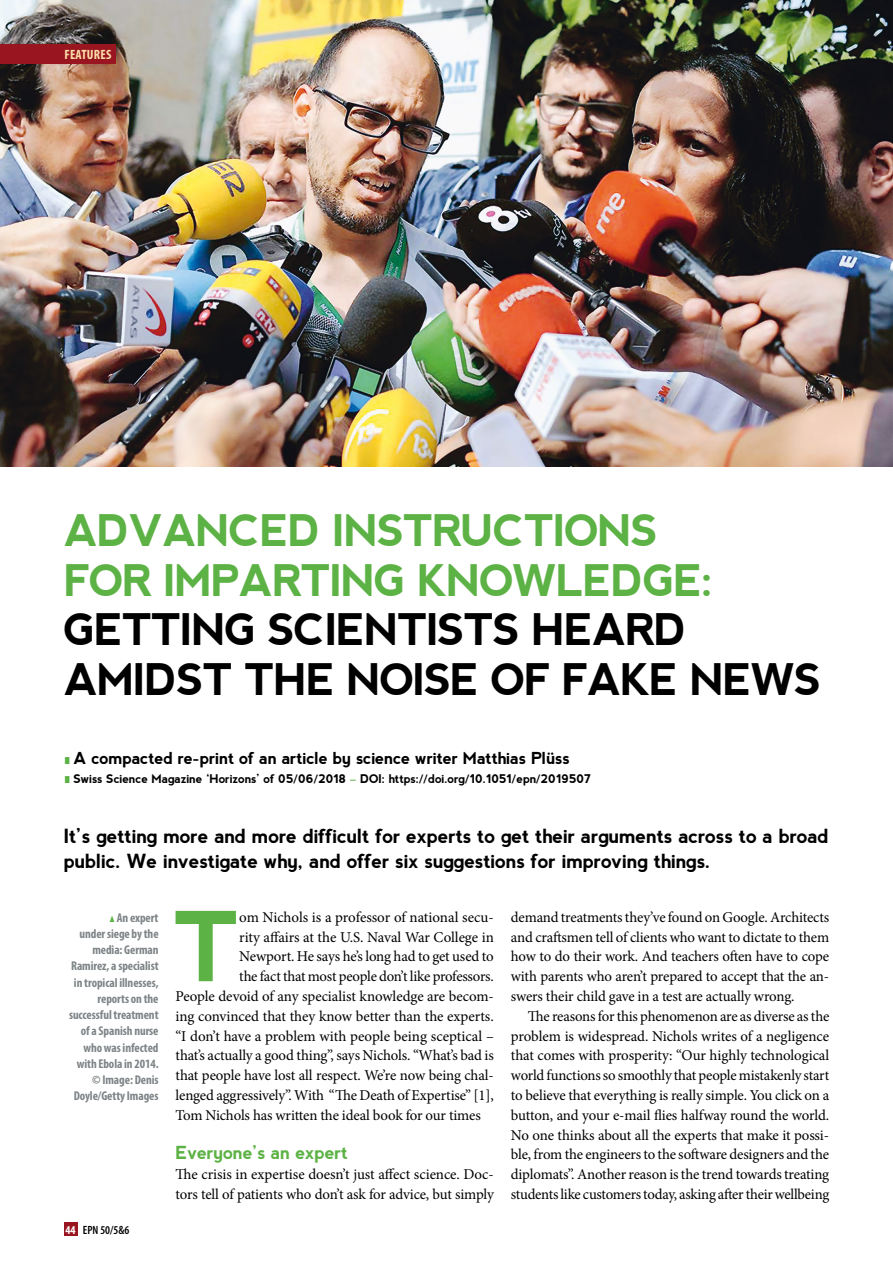
<style>
.page{position:relative;width:893px;height:1263px;background:#fff}
.page>*{position:absolute;margin:0;border:0;box-sizing:border-box;transform-origin:0 0}
.t1{font:700 96px "nevis";color:#5cb244}
.t2{font:700 43.5px/49.5px "nevis";letter-spacing:-.035em;color:#000}
.t3{font:700 43.5px/49.5px "nevis";letter-spacing:-.035em;color:#5cb244}
.t4{font:700 19.5px/25.5px "nevis";letter-spacing:-.015em;color:#000}
.t5{font:700 18px "nevis";letter-spacing:-.015em;color:#5cb244}
.t6{font:700 16.5px "nevis";letter-spacing:-.015em;color:#000}
.t7{font:15px/19.8px "Minion Pro";letter-spacing:-.01em;color:#000;text-align:justify}
.t8{font:700 condensed 13.5px "Myriad Pro";letter-spacing:.02em;color:#fedea9}
.t9{font:700 condensed 12.75px/16.2px "Myriad Pro";letter-spacing:-.005em;color:#7d8386;text-align:right}
.t10{font:700 12px "nevis";letter-spacing:-.015em;color:#000}
.t11{font:600 condensed 12px "Myriad Pro";color:#000}
.t12{font:700 condensed 12px "Myriad Pro";color:#fff}
.s1{font-family:"Myriad Pro";font-weight:900;font-size:9.75px;color:#5cb244}
.s2{font-family:"Myriad Pro"}
.s3{color:#5cb244}
.s4{font-family:"Mathematical Pi Six";font-weight:400;font-stretch:normal;font-size:8.7px;color:#5cb244}
</style>
<div class="page">
<img style="left:0;top:0;width:893px;height:467px">
<div style="left:0;top:45px;width:116px;height:19px;background:#991620"></div>
<div style="left:64px;top:1222px;width:13px;height:14px;background:#991620"></div>
<p class="t8" style="left:64px;top:46px;width:49px">FEATURES</p>
<h2 class="t3" style="left:64px;top:506px;width:652px">ADVANCED INSTRUCTIONS<br>FOR IMPARTING KNOWLEDGE:</h2>
<h2 class="t2" style="left:64px;top:605px;width:760px">GETTING SCIENTISTS HEARD<br>AMIDST THE NOISE OF FAKE NEWS</h2>
<p class="t6" style="left:64px;top:748px;width:508px"><span class="s1">l</span>A compacted re-print of an article by science writer Matthias Plu<span class="s2">¨</span> ss</p>
<p class="t10" style="left:64px;top:772px;width:529px"><span class="s1">l</span>Swiss Science Magazine ‘Horizons’ of 05/06/2018 <span class="s3">–</span> DOI: https://doi.org/10.1051/epn/2019507</p>
<h3 class="t4" style="left:64px;top:823px;width:767px">It’s getting more and more difficult for experts to get their arguments across to a broad public. We investigate why, and offer six suggestions for improving things.</h3>
<p class="t9" style="left:69px;top:909px;width:91px"><span class="s4">m</span> An expert<br>under siege by the media: German<br>Ramirez, a specialist in tropical illnesses, reports on the successful treatment of a Spanish nurse who was infected with Ebola in 2014. © Image: Denis<br>Doyle/Getty Images</p>
<p class="t12" style="left:65px;top:1222px;width:12px">44</p>
<p class="t11" style="left:83px;top:1223px;width:48px">EPN 50/5&amp;6</p>
<h1 class="t1" style="left:173px;top:892px;width:69px">T</h1>
<p class="t7" style="left:239px;top:907px;width:256px">om Nichols is a professor of national secu-</p>
<p class="t7" style="left:239px;top:927px;width:256px">rity affairs at the U.S. Naval War College in</p>
<p class="t7" style="left:239px;top:947px;width:256px">Newport. He says he’s long had to get used to</p>
<p class="t7" style="left:239px;top:966px;width:256px">the fact that most people don’t like professors.</p>
<p class="t7" style="left:176px;top:986px;width:320px">People devoid of any specialist knowledge are becom-</p>
<p class="t7" style="left:176px;top:1006px;width:320px">ing convinced that they know better than the experts.</p>
<p class="t7" style="left:176px;top:1026px;width:320px">“I don’t have a problem with people being sceptical –</p>
<p class="t7" style="left:176px;top:1046px;width:320px">that’s actually a good thing”, says Nichols. “What’s bad is</p>
<p class="t7" style="left:176px;top:1065px;width:320px">that people have lost all respect. We’re now being chal-</p>
<p class="t7" style="left:176px;top:1085px;width:320px">lenged aggressively”. With “The Death of Expertise” [1],</p>
<p class="t7" style="left:176px;top:1105px;width:307px">Tom Nichols has written the ideal book for our times</p>
<p class="t5" style="left:176px;top:1142px;width:174px">Everyone’s an expert</p>
<p class="t7" style="left:176px;top:1164px;width:320px">The crisis in expertise doesn’t just affect science. Doc&shy;tors tell of patients who don’t ask for advice, but simply</p>
<p class="t7" style="left:511px;top:907px;width:320px">demand treatments they’ve found on Google. Architects and craftsmen tell of clients who want to dictate to them how to do their work. And teachers often have to cope with parents who aren’t prepared to accept that the an&shy;swers their child gave in a test are actually wrong.</p>
<p class="t7" style="left:511px;top:1006px;width:320px;text-indent:17px">The reasons for this phenomenon are as diverse as the problem is widespread. Nichols writes of a negligence that comes with prosperity: “Our highly technological world functions so smoothly that people mistakenly start to believe that everything is really simple. You click on a button, and your e-mail flies halfway round the world.<br>No one thinks about all the experts that make it possi&shy;ble, from the engineers to the software designers and the diplomats”. Another reason is the trend towards treating students like customers today, asking after their wellbeing</p>
</div>
